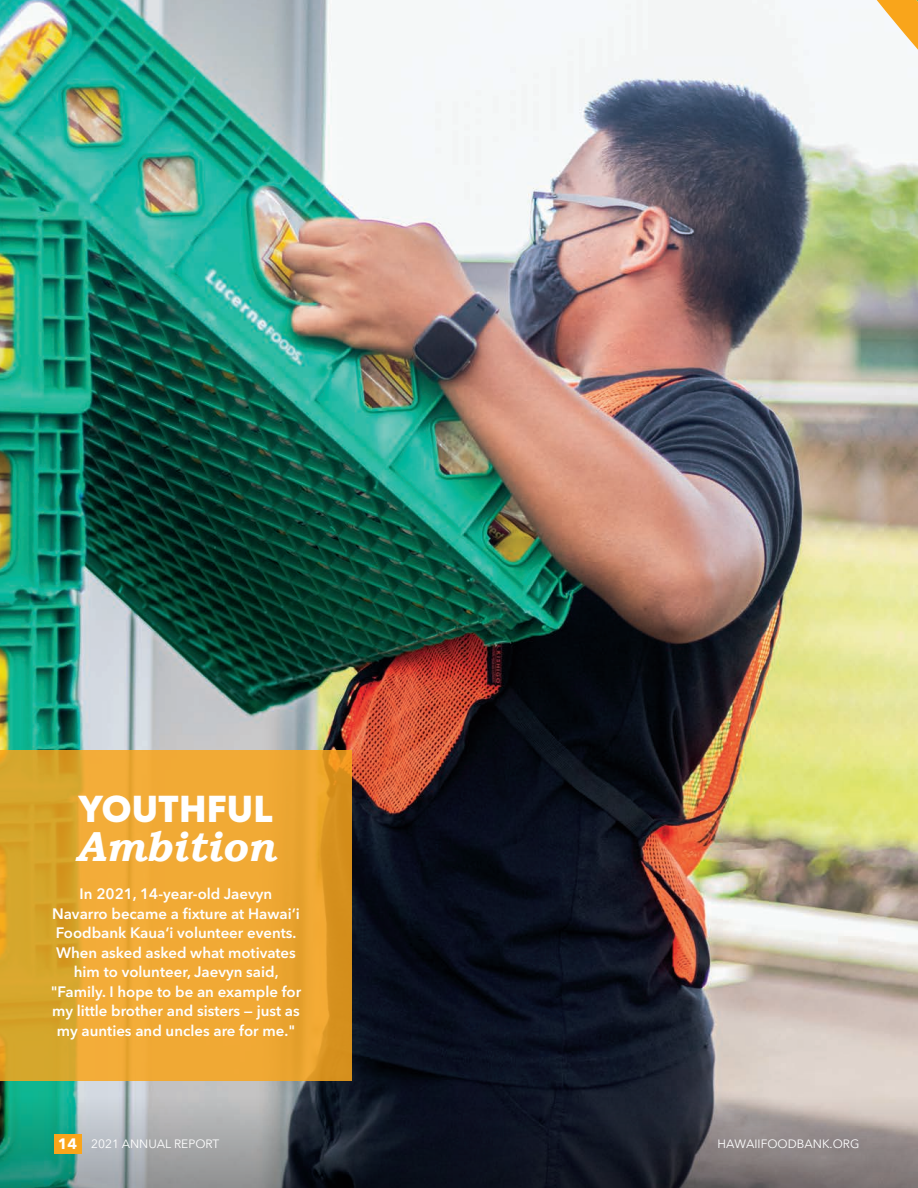
<style>
.page{position:relative;width:918px;height:1188px;background:#fff}
.page>*{position:absolute;margin:0;border:0;box-sizing:border-box;transform-origin:0 0}
.t1{font:italic 700 42px "Bookman Old Style";color:#fff}
.t2{font:900 37.5px "Intro";letter-spacing:-.01em;color:#fff}
.t3{font:600 15px/19.5px "Avenir Next LT Pro";color:#fff;text-align:center}
.t4{font:12px "Avenir Next LT Pro";color:#fff}
.s1{font-weight:700;font-size:15px}
</style>
<div class="page">
<img style="left:0;top:0;width:918px;height:1096px">
<svg style="left:0;top:1096px;width:918px;height:92px"></svg>
<div style="left:54px;top:1134px;width:27px;height:20px;background:#f9a51b"></div>
<svg style="left:858px;top:0;width:60px;height:655px"></svg>
<svg style="left:0;top:750px;width:352px;height:330px;fill:#f0a934"></svg>
<h2 class="t2" style="left:78px;top:787px;width:196px">YOUTHFUL</h2>
<h1 class="t1" style="left:75px;top:831px;width:201px">Ambition</h1>
<p class="t3" style="left:51px;top:886px;width:252px">In 2021, 14-year-old Jaevyn Navarro became a fixture at Hawai‘i Foodbank Kaua‘i volunteer events.<br>When asked asked what motivates him to volunteer, Jaevyn said, "Family. I hope to be an example for my little brother and sisters — just as my aunties and uncles are for me."</p>
<p class="t4" style="left:58px;top:1138px;width:163px"><span class="s1">14</span> 2021 ANNUAL REPORT</p>
<p class="t4" style="left:718px;top:1138px;width:143px">HAWAIIFOODBANK.ORG</p>
</div>
